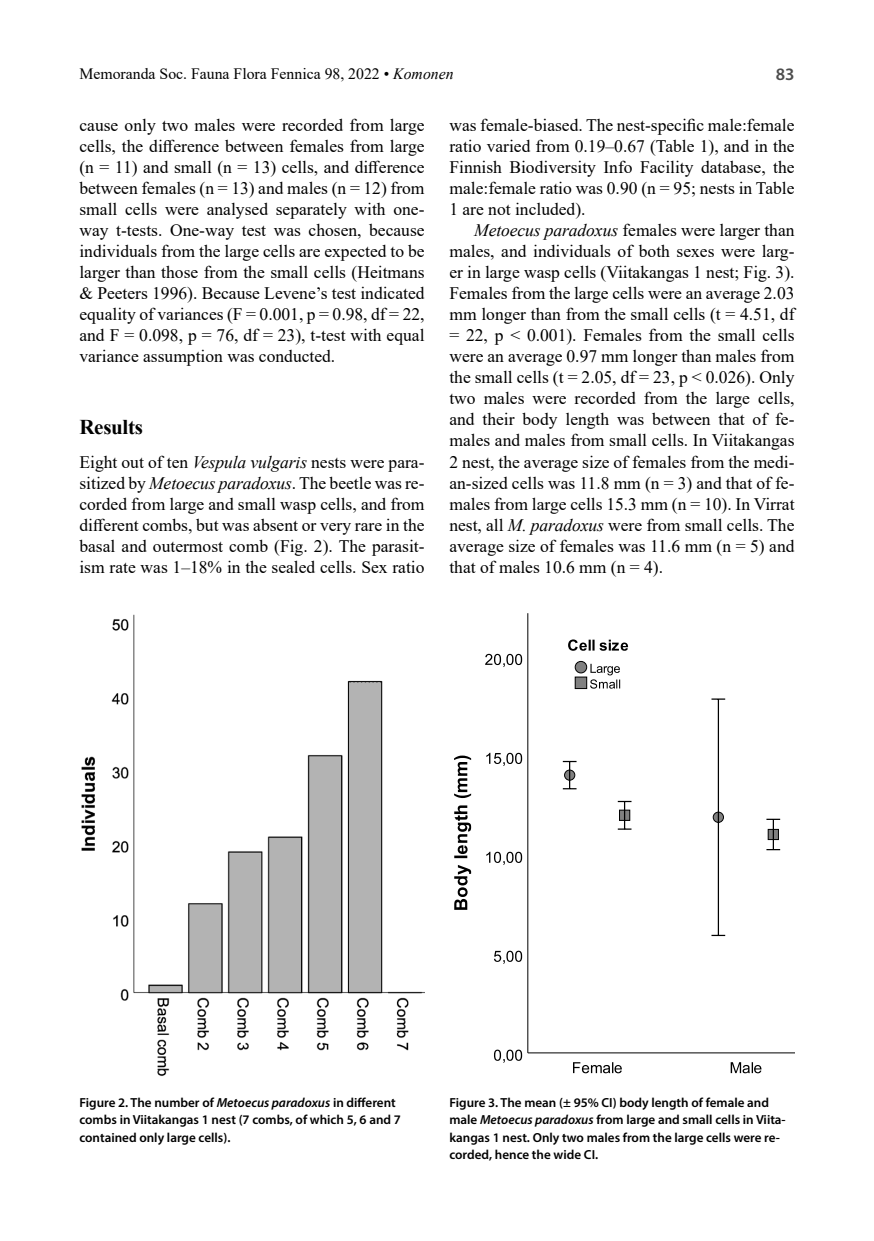
<style>
.page{position:relative;width:874px;height:1241px;background:#fff}
.page>*{position:absolute;margin:0;border:0;box-sizing:border-box;transform-origin:0 0}
.t1{font:700 21px "Times New Roman";letter-spacing:-.015em;color:#000}
.t2{font:17.5px/21px "Times New Roman";color:#000;text-align:justify}
.t3{font:600 17.5px "Myriad Pro";color:#4d4d4d}
.t4{font:15.75px "Times New Roman";color:#000}
.t5{font:600 13.12px/17.5px "Myriad Pro";color:#000}
.s1{font-style:italic}
</style>
<div class="page">
<img style="left:81px;top:614px;width:343px;height:462px">
<hr style="left:527px;top:1052px;width:267px;height:1px;background:#000">
<svg style="left:730px;top:1062px;width:31px;height:11px"></svg>
<svg style="left:573px;top:1062px;width:48px;height:11px"></svg>
<hr style="left:527px;top:613px;width:1px;height:439px;background:#000">
<svg style="left:454px;top:755px;width:17px;height:154px"></svg>
<svg style="left:485px;top:653px;width:37px;height:14px"></svg>
<svg style="left:486px;top:752px;width:36px;height:14px"></svg>
<svg style="left:486px;top:851px;width:36px;height:13px"></svg>
<svg style="left:494px;top:950px;width:28px;height:13px"></svg>
<svg style="left:494px;top:1049px;width:28px;height:13px"></svg>
<svg style="left:564px;top:770px;width:10px;height:10px"></svg>
<div style="left:563px;top:769px;width:12px;height:11px;border:1px solid #000;border-radius:50%"></div>
<svg style="left:712px;top:812px;width:11px;height:10px"></svg>
<div style="left:712px;top:811px;width:11px;height:11px;border:1px solid #000;border-radius:50%"></div>
<svg style="left:620px;top:811px;width:8px;height:7px"></svg>
<div style="left:618px;top:809px;width:12px;height:11px;border:1px solid #000"></div>
<svg style="left:769px;top:830px;width:7px;height:7px"></svg>
<div style="left:767px;top:828px;width:11px;height:11px;border:1px solid #000"></div>
<svg style="left:766px;top:818px;width:13px;height:1px"></svg>
<hr style="left:772px;top:819px;width:1px;height:30px;background:#000">
<svg style="left:766px;top:848px;width:13px;height:2px"></svg>
<svg style="left:617px;top:800px;width:14px;height:2px"></svg>
<hr style="left:623px;top:801px;width:2px;height:28px;background:#000">
<svg style="left:617px;top:828px;width:14px;height:1px"></svg>
<svg style="left:711px;top:698px;width:13px;height:1px"></svg>
<hr style="left:717px;top:699px;width:1px;height:236px;background:#000">
<svg style="left:711px;top:934px;width:13px;height:1px"></svg>
<svg style="left:562px;top:760px;width:14px;height:2px"></svg>
<hr style="left:568px;top:761px;width:2px;height:27px;background:#000">
<svg style="left:562px;top:788px;width:14px;height:1px"></svg>
<div style="left:575px;top:661px;width:11px;height:11px;background:#808080;border-radius:50%"></div>
<div style="left:574px;top:660px;width:13px;height:13px;border:1px solid #000;border-radius:50%"></div>
<div style="left:575px;top:677px;width:11px;height:11px;background:#808080"></div>
<div style="left:574px;top:676px;width:13px;height:13px;border:1px solid #000"></div>
<svg style="left:590px;top:663px;width:30px;height:25px"></svg>
<svg style="left:568px;top:639px;width:59px;height:11px"></svg>
<p class="t4" style="left:79px;top:63px;width:375px">Memoranda Soc. Fauna Flora Fennica 98, 2022 • <span class="s1">Komonen</span></p>
<p class="t3" style="left:775px;top:63px;width:20px">83</p>
<p class="t2" style="left:79px;top:114px;width:346px">cause only two males were recorded from large cells, the difference between females from large (n = 11) and small (n = 13) cells, and difference between females (n = 13) and males (n = 12) from small cells were analysed separately with one&shy;way t-tests. One-way test was chosen, because individuals from the large cells are expected to be larger than those from the small cells (Heitmans &amp; Peeters 1996). Because Levene’s test indicated equality of variances (F = 0.001, p = 0.98, df = 22, and F = 0.098, p = 76, df = 23), t-test with equal variance assumption was conducted.</p>
<p class="t2" style="left:449px;top:114px;width:346px">was female-biased. The nest-specific male:female ratio varied from 0.19–0.67 (Table 1), and in the Finnish Biodiversity Info Facility database, the male:female ratio was 0.90 (n = 95; nests in Table 1 are not included).</p>
<p class="t2" style="left:449px;top:219px;width:346px;text-indent:25px"><span class="s1">Metoecus paradoxus</span> females were larger than males, and individuals of both sexes were larg&shy;er in large wasp cells (Viitakangas 1 nest; Fig. 3).<br>Females from the large cells were an average 2.03 mm longer than from the small cells (t = 4.51, df = 22, p &lt; 0.001). Females from the small cells were an average 0.97 mm longer than males from the small cells (t = 2.05, df = 23, p &lt; 0.026). Only two males were recorded from the large cells, and their body length was between that of fe&shy;males and males from small cells. In Viitakangas 2 nest, the average size of females from the medi&shy;an-sized cells was 11.8 mm (n = 3) and that of fe&shy;males from large cells 15.3 mm (n = 10). In Virrat nest, all <span class="s1">M. paradoxus</span> were from small cells. The average size of females was 11.6 mm (n = 5) and that of males 10.6 mm (n = 4).</p>
<p class="t1" style="left:79px;top:412px;width:65px">Results</p>
<p class="t2" style="left:79px;top:450px;width:346px">Eight out of ten <span class="s1">Vespula vulgaris</span> nests were para&shy;sitized by <span class="s1">Metoecus paradoxus</span>. The beetle was re&shy;corded from large and small wasp cells, and from different combs, but was absent or very rare in the basal and outermost comb (Fig. 2). The parasit&shy;ism rate was 1–18% in the sealed cells. Sex ratio</p>
<p class="t5" style="left:79px;top:1092px;width:323px">Figure 2. The number of <span class="s1">Metoecus paradoxus</span> in different combs in Viitakangas 1 nest (7 combs, of which 5, 6 and 7 contained only large cells).</p>
<p class="t5" style="left:449px;top:1092px;width:338px">Figure 3. The mean (± 95% CI) body length of female and male <span class="s1">Metoecus paradoxus</span> from large and small cells in Viita&shy;kangas 1 nest. Only two males from the large cells were re&shy;corded, hence the wide CI.</p>
</div>
